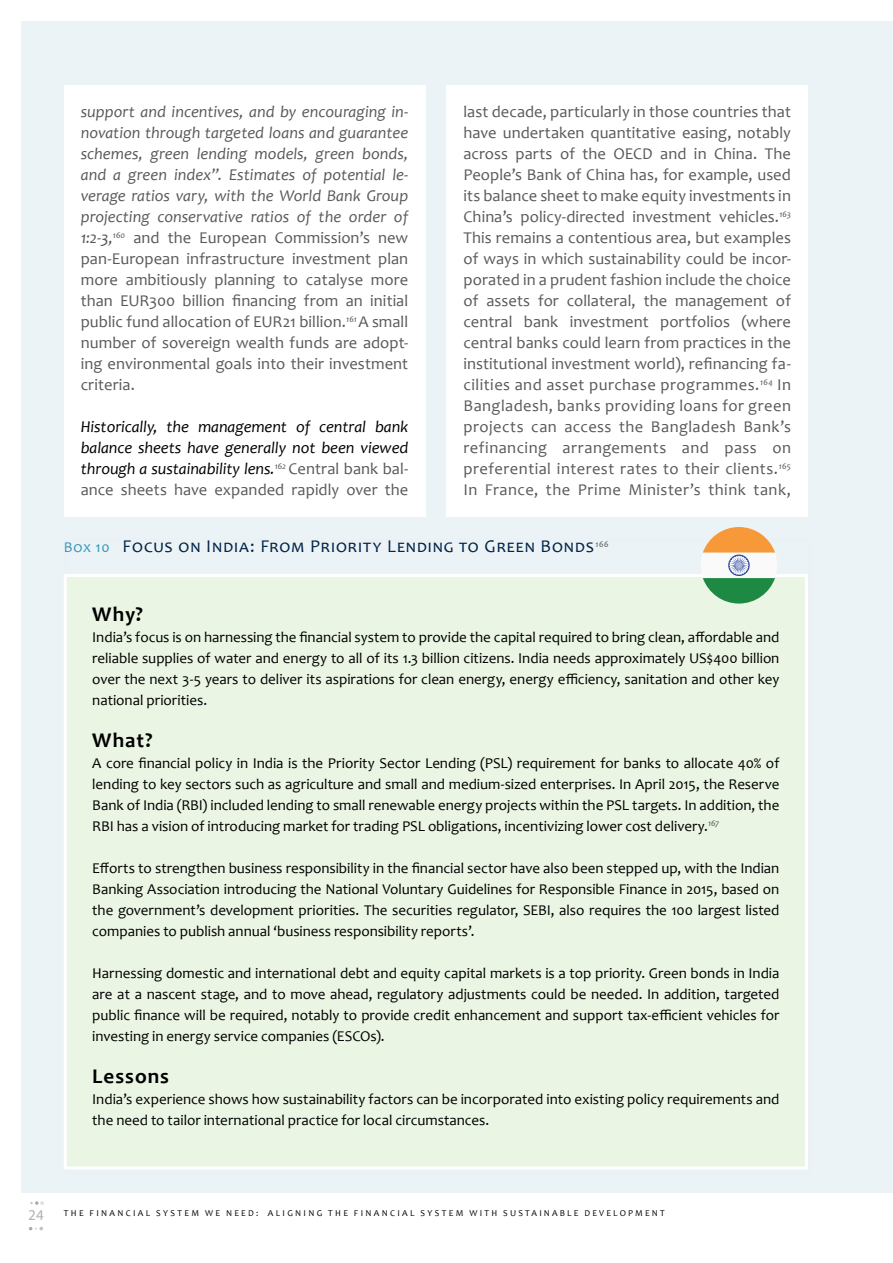
<style>
.page{position:relative;width:893px;height:1263px;background:#fff}
.page>*{position:absolute;margin:0;border:0;box-sizing:border-box;transform-origin:0 0}
.t1{font:700 21px "Candara";letter-spacing:.05em;color:#000}
.t2{font:18px "Candara";letter-spacing:.05em;color:#002347}
.t3{font:16.5px/21px "Candara";letter-spacing:.015em;color:#58595b;text-align:justify}
.t4{font:italic 16.5px/21px "Candara";letter-spacing:-.005em;color:#000;text-align:justify}
.t5{font:15px/21px "Candara";color:#000;text-align:justify}
.t6{font:15px "Myriad Pro";color:#afb1b4}
.t7{font:9px "Candara";letter-spacing:.255em;color:#000}
.s1{font-style:italic}
.s2{font-style:normal;color:#58595b}
.s3{font-size:15px;color:#3397b9}
</style>
<div class="page">
<hr style="left:892px;top:21px;width:1px;height:1172px;background:#e4eef3">
<div style="left:21px;top:21px;width:872px;height:1171px;background:#ecf3f6"></div>
<svg style="left:29px;top:1227px;width:14px;height:4px"></svg>
<svg style="left:30px;top:1201px;width:14px;height:4px"></svg>
<div style="left:64px;top:574px;width:744px;height:595px;background:#ebf5e4"></div>
<svg style="left:701px;top:527px;width:76px;height:76px"></svg>
<div style="left:64px;top:85px;width:361px;height:431px;background:#fff"></div>
<div style="left:446px;top:85px;width:362px;height:431px;background:#fff"></div>
<p class="t3" style="left:81px;top:101px;width:329px"><span class="s1">support and incentives, and by encouraging in&shy;novation through targeted loans and guarantee schemes, green lending models, green bonds, and a green index”. Estimates of potential le&shy;verage ratios vary, with the World Bank Group projecting conservative ratios of the order of 1:2-3,</span><sup>160</sup> and the European Commission’s new pan-European infrastructure investment plan more ambitiously planning to catalyse more than EUR300 billion financing from an initial public fund allocation of EUR21 billion.<sup>161</sup> A small number of sovereign wealth funds are adopt&shy;ing environmental goals into their investment criteria.</p>
<p class="t4" style="left:81px;top:416px;width:329px">Historically, the management of central bank balance sheets have generally not been viewed through a sustainability lens.<sup>162</sup> <span class="s2">Central bank bal&shy;ance sheets have expanded rapidly over the</span></p>
<p class="t3" style="left:463px;top:101px;width:329px">last decade, particularly in those countries that have undertaken quantitative easing, notably across parts of the OECD and in China. The People’s Bank of China has, for example, used its balance sheet to make equity investments in China’s policy-directed investment vehicles.<sup>163<br></sup>This remains a contentious area, but examples of ways in which sustainability could be incor&shy;porated in a prudent fashion include the choice of assets for collateral, the management of central bank investment portfolios (where central banks could learn from practices in the institutional investment world), refinancing fa&shy;cilities and asset purchase programmes.<sup>164</sup> In Bangladesh, banks providing loans for green projects can access the Bangladesh Bank’s refinancing arrangements and pass on preferential interest rates to their clients.<sup>165<br></sup>In France, the Prime Minister’s think tank,</p>
<p class="t2" style="left:64px;top:535px;width:546px"><span class="s3">Box 10</span> Focus on India: From Priority Lending to Green Bonds<sup>166</sup></p>
<h1 class="t1" style="left:92px;top:601px;width:52px">Why?</h1>
<p class="t5" style="left:92px;top:626px;width:689px">India’s focus is on harnessing the financial system to provide the capital required to bring clean, affordable and reliable supplies of water and energy to all of its 1.3 billion citizens. India needs approximately US$400 billion over the next 3-5 years to deliver its aspirations for clean energy, energy efficiency, sanitation and other key national priorities.</p>
<h1 class="t1" style="left:92px;top:727px;width:62px">What?</h1>
<p class="t5" style="left:92px;top:752px;width:689px">A core financial policy in India is the Priority Sector Lending (PSL) requirement for banks to allocate 40% of lending to key sectors such as agriculture and small and medium-sized enterprises. In April 2015, the Reserve Bank of India (RBI) included lending to small renewable energy projects within the PSL targets. In addition, the RBI has a vision of introducing market for trading PSL obligations, incentivizing lower cost delivery.<sup>167</sup></p>
<p class="t5" style="left:92px;top:857px;width:689px">Efforts to strengthen business responsibility in the financial sector have also been stepped up, with the Indian Banking Association introducing the National Voluntary Guidelines for Responsible Finance in 2015, based on the government’s development priorities. The securities regulator, SEBI, also requires the 100 largest listed companies to publish annual ‘business responsibility reports’.</p>
<p class="t5" style="left:92px;top:962px;width:689px">Harnessing domestic and international debt and equity capital markets is a top priority. Green bonds in India are at a nascent stage, and to move ahead, regulatory adjustments could be needed. In addition, targeted public finance will be required, notably to provide credit enhancement and support tax-efficient vehicles for investing in energy service companies (ESCOs).</p>
<h1 class="t1" style="left:92px;top:1063px;width:78px">Lessons</h1>
<p class="t5" style="left:92px;top:1088px;width:689px">India’s experience shows how sustainability factors can be incorporated into existing policy requirements and the need to tailor international practice for local circumstances.</p>
<p class="t6" style="left:29px;top:1206px;width:16px">24</p>
<p class="t7" style="left:64px;top:1207px;width:602px">THE FINANCIAL SYSTEM WE NEED: ALIGNING THE FINANCIAL SYSTEM WITH SUSTAINABLE DEVELOPMENT</p>
</div>
